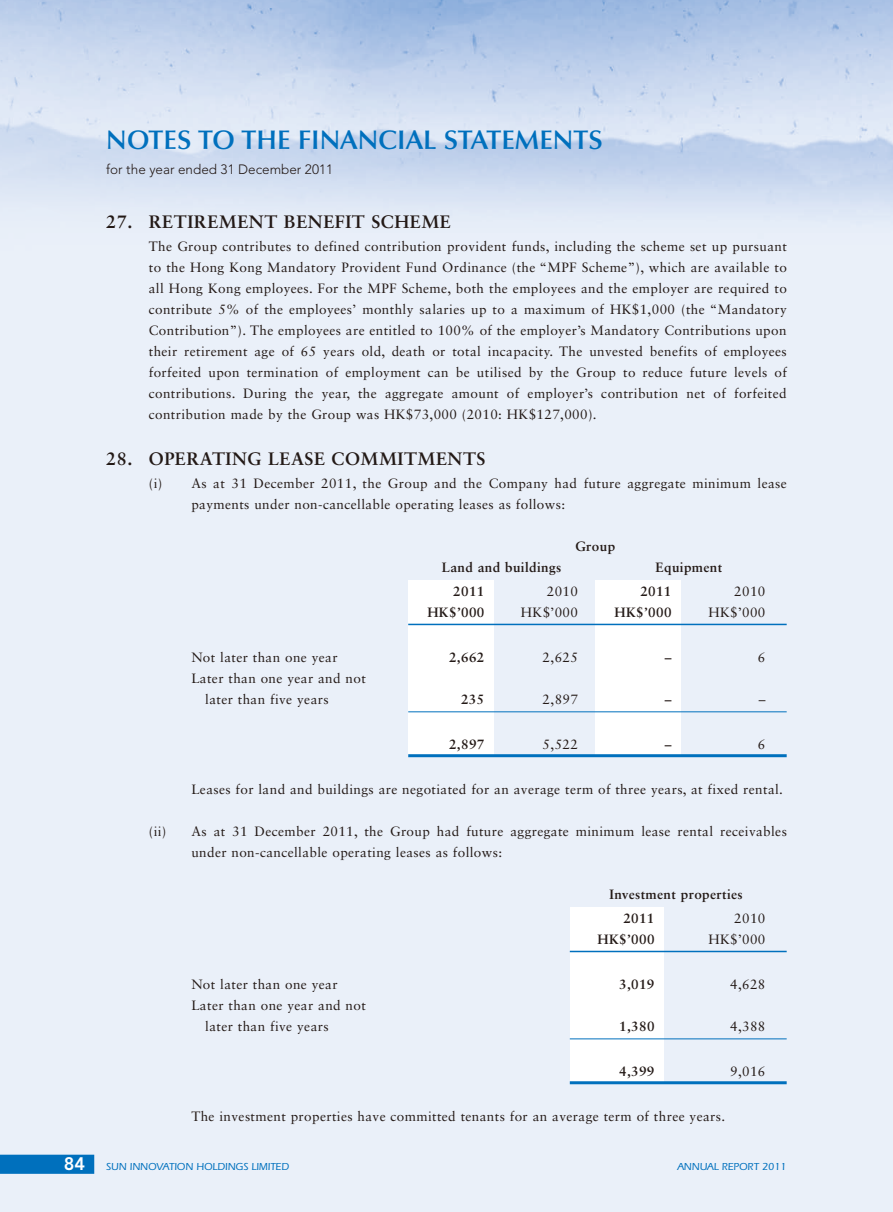
<style>
.page{position:relative;width:893px;height:1212px;background:#eaf0f9}
.page>*{position:absolute;margin:0;border:0;box-sizing:border-box;transform-origin:0 0}
.t1{font:600 27px "Optima LT Std";color:#0070bd}
.t2{font:700 18px "Sabon LT Std";letter-spacing:.03em;color:#231916}
.t3{font:13.5px/21px "Sabon LT Std";letter-spacing:.03em;color:#231916}
.t4{font:700 13.5px/24px "Sabon LT Std";letter-spacing:.03em;color:#231916}
.t5{font:300 13.5px "Avenir LT Std";color:#231916}
.t6{font:500 10.5px "ITC Eras Std";color:#0070bd}
.s1{font-family:"Avenir LT Std";font-weight:800;font-size:18px;color:#fff}
</style>
<div class="page">
<img style="left:0;top:0;width:893px;height:217px">
<div style="left:0;top:1155px;width:94px;height:19px;background:#0070bd"></div>
<div style="left:408px;top:580px;width:85px;height:175px;background:#fff"></div>
<div style="left:595px;top:580px;width:85px;height:176px;background:#fff"></div>
<hr style="left:408px;top:624px;width:379px;height:1px;background:#0070bd">
<hr style="left:408px;top:711px;width:379px;height:1px;background:#0070bd">
<hr style="left:408px;top:754px;width:379px;height:3px;background:#0070bd">
<div style="left:570px;top:907px;width:93px;height:176px;background:#fff"></div>
<hr style="left:570px;top:951px;width:217px;height:1px;background:#0070bd">
<hr style="left:570px;top:1038px;width:217px;height:1px;background:#0070bd">
<hr style="left:570px;top:1081px;width:217px;height:3px;background:#0070bd">
<h1 class="t1" style="left:106px;top:124px;width:498px">NOTES TO THE FINANCIAL STATEMENTS</h1>
<p class="t5" style="left:106px;top:162px;width:228px">for the year ended 31 December 2011</p>
<h2 class="t2" style="left:106px;top:210px;width:346px">27. RETIREMENT BENEFIT SCHEME</h2>
<p class="t3" style="left:149px;top:235px;width:640px;text-align:justify">The Group contributes to defined contribution provident funds, including the scheme set up pursuant to the Hong Kong Mandatory Provident Fund Ordinance (the “MPF Scheme”), which are available to all Hong Kong employees. For the MPF Scheme, both the employees and the employer are required to contribute 5% of the employees’ monthly salaries up to a maximum of HK$1,000 (the “Mandatory Contribution”). The employees are entitled to 100% of the employer’s Mandatory Contributions upon their retirement age of 65 years old, death or total incapacity. The unvested benefits of employees forfeited upon termination of employment can be utilised by the Group to reduce future levels of contributions. During the year, the aggregate amount of employer’s contribution net of forfeited contribution made by the Group was HK$73,000 (2010: HK$127,000).</p>
<h2 class="t2" style="left:106px;top:447px;width:381px">28. OPERATING LEASE COMMITMENTS</h2>
<p class="t3" style="left:191px;top:472px;width:597px;text-indent:-43px">(i) As at 31 December 2011, the Group and the Company had future aggregate minimum lease payments under non-cancellable operating leases as follows:</p>
<p class="t4" style="left:575px;top:534px;width:41px">Group</p>
<p class="t4" style="left:442px;top:555px;width:121px">Land and buildings</p>
<p class="t4" style="left:655px;top:555px;width:68px">Equipment</p>
<p class="t4" style="left:453px;top:579px;width:33px">2011</p>
<p class="t3" style="left:547px;top:580px;width:33px">2010</p>
<p class="t4" style="left:640px;top:579px;width:33px">2011</p>
<p class="t3" style="left:734px;top:580px;width:33px">2010</p>
<p class="t4" style="left:427px;top:600px;width:59px">HK$’000</p>
<p class="t3" style="left:521px;top:601px;width:59px">HK$’000</p>
<p class="t4" style="left:614px;top:600px;width:59px">HK$’000</p>
<p class="t3" style="left:708px;top:601px;width:59px">HK$’000</p>
<p class="t3" style="left:191px;top:646px;width:148px">Not later than one year</p>
<p class="t4" style="left:449px;top:645px;width:37px">2,662</p>
<p class="t3" style="left:543px;top:646px;width:37px">2,625</p>
<p class="t4" style="left:665px;top:645px;width:8px">–</p>
<p class="t3" style="left:758px;top:646px;width:9px">6</p>
<p class="t3" style="left:205px;top:667px;width:162px;text-indent:-14px">Later than one year and not later than five years</p>
<p class="t4" style="left:461px;top:687px;width:25px">235</p>
<p class="t3" style="left:543px;top:688px;width:37px">2,897</p>
<p class="t4" style="left:665px;top:687px;width:8px">–</p>
<p class="t3" style="left:759px;top:688px;width:8px">–</p>
<p class="t4" style="left:449px;top:732px;width:37px">2,897</p>
<p class="t3" style="left:543px;top:733px;width:37px">5,522</p>
<p class="t4" style="left:665px;top:732px;width:8px">–</p>
<p class="t3" style="left:758px;top:733px;width:9px">6</p>
<p class="t3" style="left:191px;top:778px;width:591px">Leases for land and buildings are negotiated for an average term of three years, at fixed rental.</p>
<p class="t3" style="left:191px;top:820px;width:597px;text-indent:-43px">(ii) As at 31 December 2011, the Group had future aggregate minimum lease rental receivables under non-cancellable operating leases as follows:</p>
<p class="t4" style="left:623px;top:882px;width:121px;text-indent:-14px">Investment properties<br>2011</p>
<p class="t3" style="left:734px;top:907px;width:33px">2010</p>
<p class="t4" style="left:597px;top:927px;width:59px">HK$’000</p>
<p class="t3" style="left:708px;top:928px;width:59px">HK$’000</p>
<p class="t3" style="left:191px;top:973px;width:148px">Not later than one year</p>
<p class="t4" style="left:619px;top:972px;width:37px">3,019</p>
<p class="t3" style="left:730px;top:973px;width:37px">4,628</p>
<p class="t3" style="left:205px;top:994px;width:162px;text-indent:-14px">Later than one year and not later than five years</p>
<p class="t4" style="left:619px;top:1014px;width:37px">1,380</p>
<p class="t3" style="left:730px;top:1015px;width:37px">4,388</p>
<p class="t4" style="left:619px;top:1059px;width:37px">4,399</p>
<p class="t3" style="left:730px;top:1060px;width:37px">9,016</p>
<p class="t3" style="left:191px;top:1105px;width:533px">The investment properties have committed tenants for an average term of three years.</p>
<p class="t6" style="left:64px;top:1160px;width:226px"><span class="s1">84</span> SUN INNOVATION HOLDINGS LIMITED</p>
<p class="t6" style="left:677px;top:1160px;width:111px">ANNUAL REPORT 2011</p>
</div>
